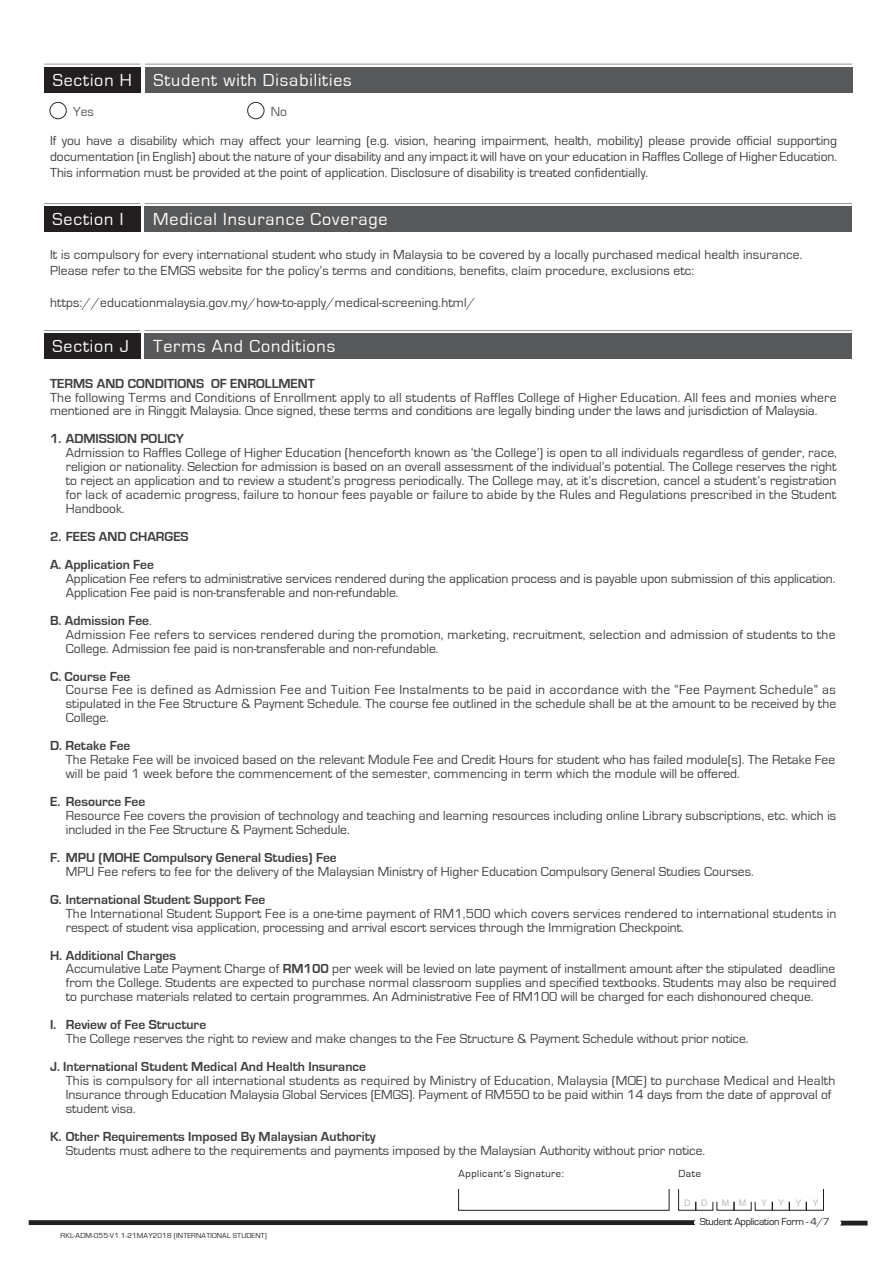
<style>
.page{position:relative;width:893px;height:1263px;background:#fff}
.page>*{position:absolute;margin:0;border:0;box-sizing:border-box;transform-origin:0 0}
.t1{font:18px "Eurostile";letter-spacing:.05em;color:#fff}
.t2{font:13.5px/14px "Eurostile";letter-spacing:.005em;color:#3e3e3f}
.t3{font:700 13.5px/27.9px "Eurostile";color:#3e3e3f}
.t4{font:13.5px "Eurostile";color:#57585a}
.t5{font:10.5px "Eurostile";letter-spacing:-.025em;color:#231f20}
.t6{font:10.5px "Eurostile";letter-spacing:.05em;color:#231f20}
.t7{font:10.5px "Eurostile";letter-spacing:.015em;color:#231f20}
.t8{font:9px "Helvetica";color:#bcbdc0}
.t9{font:7.5px "Eurostile";letter-spacing:.025em;color:#231f20}
.s1{font-weight:700}
</style>
<div class="page">
<div style="left:44px;top:67px;width:96px;height:25px;background:#231f20"></div>
<div style="left:145px;top:67px;width:707px;height:25px;background:#57585a"></div>
<div style="left:50px;top:102px;width:17px;height:17px;border:1px solid #2b2c2c;border-radius:50%"></div>
<div style="left:247px;top:102px;width:17px;height:17px;border:1px solid #2b2c2c;border-radius:50%"></div>
<hr style="left:44px;top:64px;width:96px;height:1px;background:#939598">
<hr style="left:145px;top:64px;width:707px;height:1px;background:#939598">
<div style="left:44px;top:207px;width:96px;height:25px;background:#231f20"></div>
<div style="left:145px;top:207px;width:707px;height:25px;background:#57585a"></div>
<hr style="left:44px;top:203px;width:96px;height:1px;background:#939598">
<hr style="left:145px;top:203px;width:707px;height:1px;background:#939598">
<div style="left:44px;top:333px;width:96px;height:25px;background:#231f20"></div>
<hr style="left:44px;top:330px;width:96px;height:1px;background:#939598">
<div style="left:145px;top:333px;width:707px;height:25px;background:#57585a"></div>
<hr style="left:145px;top:330px;width:707px;height:1px;background:#939598">
<svg style="left:678px;top:1189px;width:146px;height:22px"></svg>
<div style="left:458px;top:1189px;width:211px;height:22px;border:1px solid #231f20"></div>
<svg style="left:29px;top:1220px;width:666px;height:5px;background:#2a2728"></svg>
<svg style="left:840px;top:1221px;width:28px;height:4px"></svg>
<h1 class="t1" style="left:53px;top:70px;width:301px">Section H Student with Disabilities</h1>
<p class="t4" style="left:73px;top:104px;width:23px">Yes</p>
<p class="t4" style="left:271px;top:104px;width:18px">No</p>
<p class="t2" style="left:50px;top:132px;width:788px;line-height:16.2px;text-align:justify">If you have a disability which may affect your learning (e.g. vision, hearing impairment, health, mobility) please provide official supporting documentation (in English) about the nature of your disability and any impact it will have on your education in Raffles College of Higher Education.<br>This information must be provided at the point of application. Disclosure of disability is treated confidentially.</p>
<h1 class="t1" style="left:53px;top:210px;width:72px">Section I</h1>
<h1 class="t1" style="left:153px;top:210px;width:236px">Medical Insurance Coverage</h1>
<p class="t2" style="left:50px;top:246px;width:754px;line-height:16.2px">It is compulsory for every international student who study in Malaysia to be covered by a locally purchased medical health insurance.<br>Please refer to the EMGS website for the policy’s terms and conditions, benefits, claim procedure, exclusions etc:</p>
<p class="t2" style="left:50px;top:296px;width:427px">https://educationmalaysia.gov.my/how-to-apply/medical-screening.html/</p>
<h1 class="t1" style="left:53px;top:337px;width:78px">Section J</h1>
<h1 class="t1" style="left:153px;top:337px;width:184px">Terms And Conditions</h1>
<p class="t3" style="left:50px;top:369px;width:266px">TERMS AND CONDITIONS OF ENROLLMENT</p>
<p class="t2" style="left:50px;top:390px;width:788px">The following Terms and Conditions of Enrollment apply to all students of Raffles College of Higher Education. All fees and monies where mentioned are in Ringgit Malaysia. Once signed, these terms and conditions are legally binding under the laws and jurisdiction of Malaysia.</p>
<p class="t3" style="left:50px;top:425px;width:135px">1. ADMISSION POLICY</p>
<p class="t2" style="left:66px;top:446px;width:773px;text-align:justify">Admission to Raffles College of Higher Education (henceforth known as ‘the College’) is open to all individuals regardless of gender, race, religion or nationality. Selection for admission is based on an overall assessment of the individual’s potential. The College reserves the right to reject an application and to review a student’s progress periodically. The College may, at it’s discretion, cancel a student’s registration for lack of academic progress, failure to honour fees payable or failure to abide by the Rules and Regulations prescribed in the Student Handbook.</p>
<p class="t3" style="left:50px;top:523px;width:140px">2. FEES AND CHARGES<br>A. Application Fee</p>
<p class="t2" style="left:66px;top:572px;width:771px">Application Fee refers to administrative services rendered during the application process and is payable upon submission of this application.<br>Application Fee paid is non-transferable and non-refundable.</p>
<p class="t2" style="left:66px;top:613px;width:771px;text-indent:-16px"><span class="s1">B. Admission Fee</span>.<br>Admission Fee refers to services rendered during the promotion, marketing, recruitment, selection and admission of students to the<br>College. Admission fee paid is non-transferable and non-refundable.</p>
<p class="t3" style="left:50px;top:662px;width:82px">C. Course Fee</p>
<p class="t2" style="left:66px;top:683px;width:772px;text-align:justify">Course Fee is defined as Admission Fee and Tuition Fee Instalments to be paid in accordance with the “Fee Payment Schedule” as stipulated in the Fee Structure &amp; Payment Schedule. The course fee outlined in the schedule shall be at the amount to be received by the College.</p>
<p class="t3" style="left:50px;top:732px;width:82px">D. Retake Fee</p>
<p class="t2" style="left:66px;top:753px;width:771px">The Retake Fee will be invoiced based on the relevant Module Fee and Credit Hours for student who has failed module(s). The Retake Fee will be paid 1 week before the commencement of the semester, commencing in term which the module will be offered.</p>
<p class="t3" style="left:50px;top:788px;width:97px">E. Resource Fee</p>
<p class="t2" style="left:66px;top:809px;width:772px">Resource Fee covers the provision of technology and teaching and learning resources including online Library subscriptions, etc. which is included in the Fee Structure &amp; Payment Schedule.</p>
<p class="t3" style="left:50px;top:844px;width:288px">F. MPU (MOHE Compulsory General Studies) Fee</p>
<p class="t2" style="left:66px;top:865px;width:690px">MPU Fee refers to fee for the delivery of the Malaysian Ministry of Higher Education Compulsory General Studies Courses.</p>
<p class="t3" style="left:50px;top:885px;width:217px">G. International Student Support Fee</p>
<p class="t2" style="left:66px;top:906px;width:772px">The International Student Support Fee is a one-time payment of RM1,500 which covers services rendered to international students in respect of student visa application, processing and arrival escort services through the Immigration Checkpoint.</p>
<p class="t2" style="left:66px;top:948px;width:772px;text-indent:-16px"><span class="s1">H. Additional Charges<br></span>Accumulative Late Payment Charge of <span class="s1">RM100</span> per week will be levied on late payment of installment amount after the stipulated deadline from the College. Students are expected to purchase normal classroom supplies and specified textbooks. Students may also be required to purchase materials related to certain programmes. An Administrative Fee of RM100 will be charged for each dishonoured cheque.</p>
<p class="t3" style="left:50px;top:1011px;width:158px">I. Review of Fee Structure</p>
<p class="t2" style="left:66px;top:1032px;width:684px">The College reserves the right to review and make changes to the Fee Structure &amp; Payment Schedule without prior notice.</p>
<p class="t3" style="left:50px;top:1053px;width:317px">J. International Student Medical And Health Insurance</p>
<p class="t2" style="left:66px;top:1074px;width:771px">This is compulsory for all international students as required by Ministry of Education, Malaysia (MOE) to purchase Medical and Health<br>Insurance through Education Malaysia Global Services (EMGS). Payment of RM550 to be paid within 14 days from the date of approval of student visa.</p>
<p class="t3" style="left:50px;top:1123px;width:327px">K. Other Requirements Imposed By Malaysian Authority</p>
<p class="t2" style="left:66px;top:1144px;width:641px">Students must adhere to the requirements and payments imposed by the Malaysian Authority without prior notice.</p>
<p class="t9" style="left:60px;top:1231px;width:208px">RKL-ADM-055-V1.1-21MAY2018 (INTERNATIONAL STUDENT)</p>
<p class="t6" style="left:459px;top:1167px;width:107px">Applicant’s Signature:</p>
<p class="t7" style="left:679px;top:1167px;width:24px">Date</p>
<p class="t8" style="left:684px;top:1196px;width:25px">D D</p>
<p class="t8" style="left:722px;top:1196px;width:26px">M M</p>
<p class="t8" style="left:761px;top:1196px;width:59px">YYYY</p>
<p class="t5" style="left:700px;top:1216px;width:131px">Student Application Form - 4/7</p>
</div>
